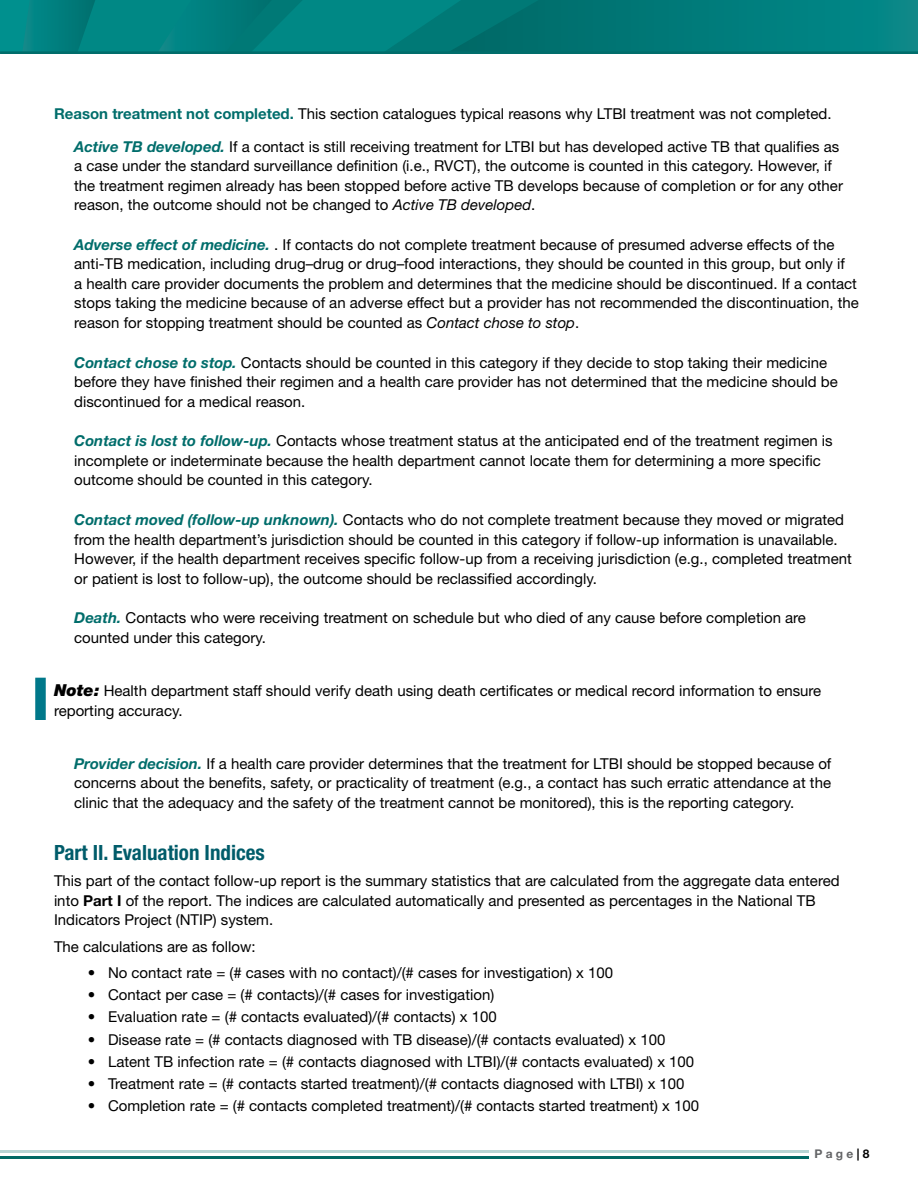
<style>
.page{position:relative;width:918px;height:1188px;background:#fff}
.page>*{position:absolute;margin:0;border:0;box-sizing:border-box;transform-origin:0 0}
.t1{font:700 condensed 21px "Helvetica Neue LT Std";color:#005c6a}
.NestedP2{font:15px/19.5px "Helvetica Neue LT Std";color:#000}
.P__Note_Nested{font:15px/19.5px "Helvetica Neue LT Std";color:#000}
.NestedP1{font:15px "Helvetica Neue LT Std";color:#000}
.t2{font:700 12px "Helvetica Neue LT Std";color:#636466}
.s1{font-weight:700;color:#006d6b}
.s2{font-weight:700;font-style:italic;color:#006d6b}
.s3{font-style:italic}
.s4{font-weight:900;font-style:italic;font-size:16.5px}
.s5{font-weight:700}
.s6{color:#000}
</style>
<div class="page">
<svg style="left:0;top:0;width:918px;height:51px;background:#007f7d"></svg>
<hr style="left:0;top:51px;width:918px;height:3px;background:#006d6b">
<hr style="left:0;top:1156px;width:809px;height:2px;background:#006865">
<hr style="left:0;top:1150px;width:809px;height:3px;background:#b7d4d4">
<div style="left:35px;top:678px;width:11px;height:42px;background:#00788a"></div>
<p class="NestedP1" style="left:54px;top:104px;width:779px"><span class="s1">Reason treatment not completed.</span> This section catalogues typical reasons why LTBI treatment was not completed.</p>
<p class="NestedP2" style="left:74px;top:136px;width:770px"><span class="s2">Active TB developed.</span> If a contact is still receiving treatment for LTBI but has developed active TB that qualifies as a case under the standard surveillance definition (i.e., RVCT), the outcome is counted in this category. However, if the treatment regimen already has been stopped before active TB develops because of completion or for any other reason, the outcome should not be changed to <span class="s3">Active TB developed</span>.</p>
<p class="NestedP2" style="left:74px;top:235px;width:786px"><span class="s2">Adverse effect of medicine.</span> . If contacts do not complete treatment because of presumed adverse effects of the anti-TB medication, including drug–drug or drug–food interactions, they should be counted in this group, but only if<br>a health care provider documents the problem and determines that the medicine should be discontinued. If a contact stops taking the medicine because of an adverse effect but a provider has not recommended the discontinuation, the reason for stopping treatment should be counted as <span class="s3">Contact chose to stop</span>.</p>
<p class="NestedP2" style="left:74px;top:352px;width:765px"><span class="s2">Contact chose to stop.</span> Contacts should be counted in this category if they decide to stop taking their medicine before they have finished their regimen and a health care provider has not determined that the medicine should be discontinued for a medical reason.</p>
<p class="NestedP2" style="left:74px;top:431px;width:760px"><span class="s2">Contact is lost to follow-up.</span> Contacts whose treatment status at the anticipated end of the treatment regimen is incomplete or indeterminate because the health department cannot locate them for determining a more specific outcome should be counted in this category.</p>
<p class="NestedP2" style="left:74px;top:510px;width:779px"><span class="s2">Contact moved (follow-up unknown).</span> Contacts who do not complete treatment because they moved or migrated from the health department’s jurisdiction should be counted in this category if follow-up information is unavailable.<br>However, if the health department receives specific follow-up from a receiving jurisdiction (e.g., completed treatment or patient is lost to follow-up), the outcome should be reclassified accordingly.</p>
<p class="NestedP2" style="left:74px;top:608px;width:733px"><span class="s2">Death.</span> Contacts who were receiving treatment on schedule but who died of any cause before completion are counted under this category.</p>
<p class="P__Note_Nested" style="left:54px;top:681px;width:769px"><span class="s4">Note:</span> Health department staff should verify death using death certificates or medical record information to ensure reporting accuracy.</p>
<p class="NestedP2" style="left:74px;top:754px;width:759px;text-align:justify"><span class="s2">Provider decision.</span> If a health care provider determines that the treatment for LTBI should be stopped because of concerns about the benefits, safety, or practicality of treatment (e.g., a contact has such erratic attendance at the clinic that the adequacy and the safety of the treatment cannot be monitored), this is the reporting category.</p>
<h3 class="t1" style="left:54px;top:840px;width:212px">Part II. Evaluation Indices</h3>
<p class="NestedP2" style="left:54px;top:871px;width:787px">This part of the contact follow-up report is the summary statistics that are calculated from the aggregate data entered into <span class="s5">Part I</span> of the report. The indices are calculated automatically and presented as percentages in the National TB<br>Indicators Project (NTIP) system.</p>
<p class="NestedP2" style="left:54px;top:936px;width:203px">The calculations are as follow:</p>
<p class="NestedP2" style="left:88px;top:963px;width:527px">• No contact rate = (# cases with no contact)/(# cases for investigation) x 100</p>
<p class="NestedP2" style="left:88px;top:985px;width:408px">• Contact per case = (# contacts)/(# cases for investigation)</p>
<p class="NestedP2" style="left:88px;top:1007px;width:411px">• Evaluation rate = (# contacts evaluated)/(# contacts) x 100</p>
<p class="NestedP2" style="left:88px;top:1029px;width:579px">• Disease rate = (# contacts diagnosed with TB disease)/(# contacts evaluated) x 100</p>
<p class="NestedP2" style="left:88px;top:1051px;width:608px">• Latent TB infection rate = (# contacts diagnosed with LTBI)/(# contacts evaluated) x 100</p>
<p class="NestedP2" style="left:88px;top:1074px;width:598px">• Treatment rate = (# contacts started treatment)/(# contacts diagnosed with LTBI) x 100</p>
<p class="NestedP2" style="left:88px;top:1096px;width:613px">• Completion rate = (# contacts completed treatment)/(# contacts started treatment) x 100</p>
<p class="t2" style="left:814px;top:1147px;width:57px">P a g e <span class="s6">| 8</span></p>
</div>
